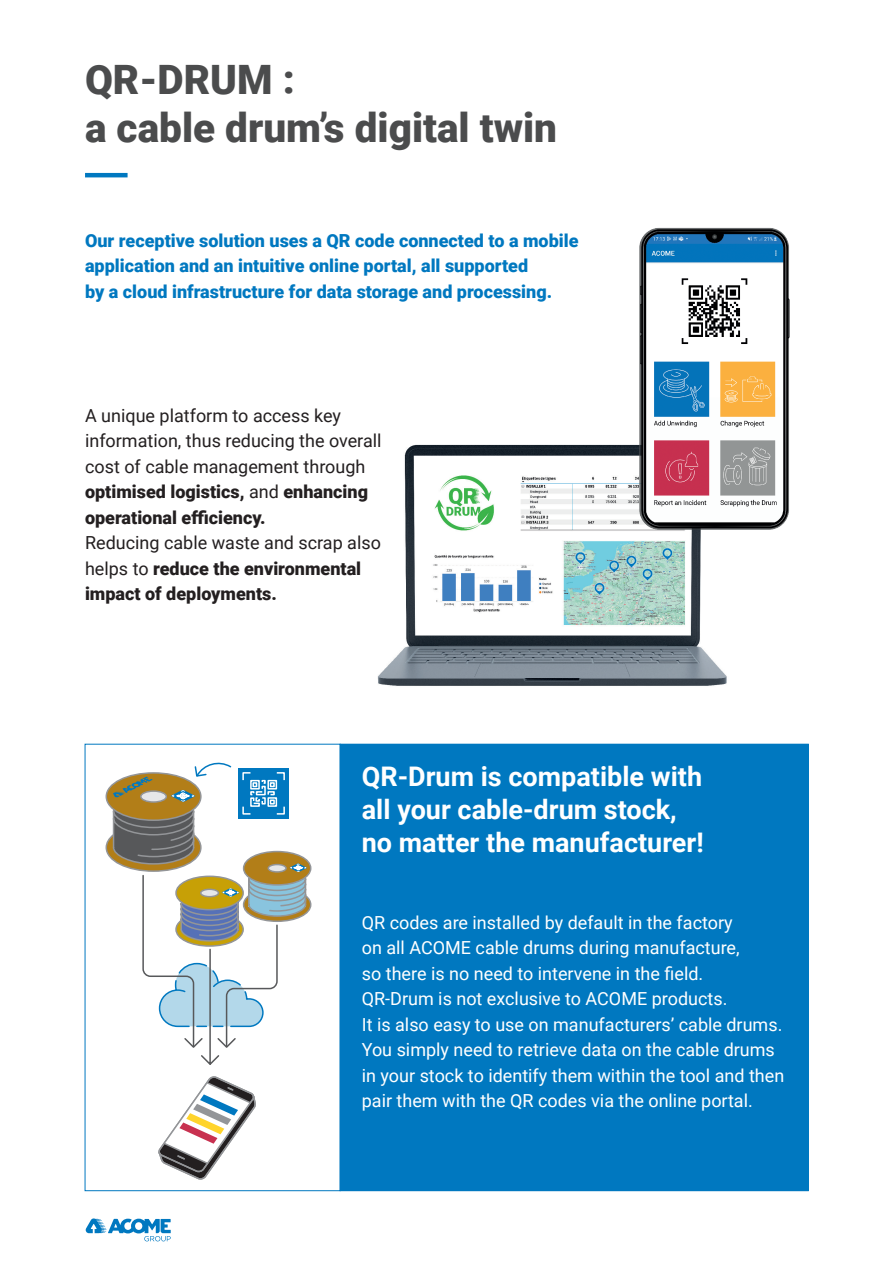
<style>
.page{position:relative;width:893px;height:1263px;background:#fff}
.page>*{position:absolute;margin:0;border:0;box-sizing:border-box;transform-origin:0 0}
.t1{font:900 40.5px/48px "Roboto";color:#4b4c4d}
.t2{font:700 27px/33px "Roboto";color:#fff}
.t3{font:18px/25.5px "Roboto";color:#fff}
.t4{font:900 18px/25.5px "Roboto";color:#0078c0}
.t5{font:18px/25.5px "Roboto";color:#231f20}
.t6{font:900 18px/25.5px "Roboto";color:#231f20}
.s1{font-weight:900}
.s2{font-weight:400}
</style>
<div class="page">
<svg style="left:85px;top:1218px;width:86px;height:23px"></svg>
<img style="left:377px;top:444px;width:350px;height:242px">
<img style="left:597px;top:227px;width:193px;height:329px">
<hr style="left:85px;top:173px;width:43px;height:4px;background:#0078c0">
<div style="left:340px;top:744px;width:468px;height:447px;background:#0078c0"></div>
<svg style="left:158px;top:1076px;width:98px;height:104px"></svg>
<svg style="left:105px;top:762px;width:207px;height:303px"></svg>
<h1 class="t1" style="left:85px;top:54px;width:473px">QR-DRUM :<br>a cable drum’s digital twin</h1>
<p class="t4" style="left:85px;top:227px;width:495px">Our receptive solution uses a QR code connected to a mobile application and an intuitive online portal, all supported<br>by a cloud infrastructure for data storage and processing.</p>
<p class="t5" style="left:85px;top:402px;width:298px">A unique platform to access key information, thus reducing the overall cost of cable management through <span class="s1">optimised logistics,</span> and <span class="s1">enhancing operational efficiency.</span></p>
<p class="t6" style="left:85px;top:529px;width:297px"><span class="s2">Reducing cable waste and scrap also helps to</span> reduce the environmental impact of deployments.</p>
<h2 class="t2" style="left:362px;top:759px;width:343px">QR-Drum is compatible with all your cable-drum stock, no matter the manufacturer!</h2>
<p class="t3" style="left:362px;top:909px;width:424px">QR codes are installed by default in the factory<br>on all ACOME cable drums during manufacture,<br>so there is no need to intervene in the field.<br>QR-Drum is not exclusive to ACOME products.<br>It is also easy to use on manufacturers’ cable drums.<br>You simply need to retrieve data on the cable drums in your stock to identify them within the tool and then pair them with the QR codes via the online portal.</p>
</div>
